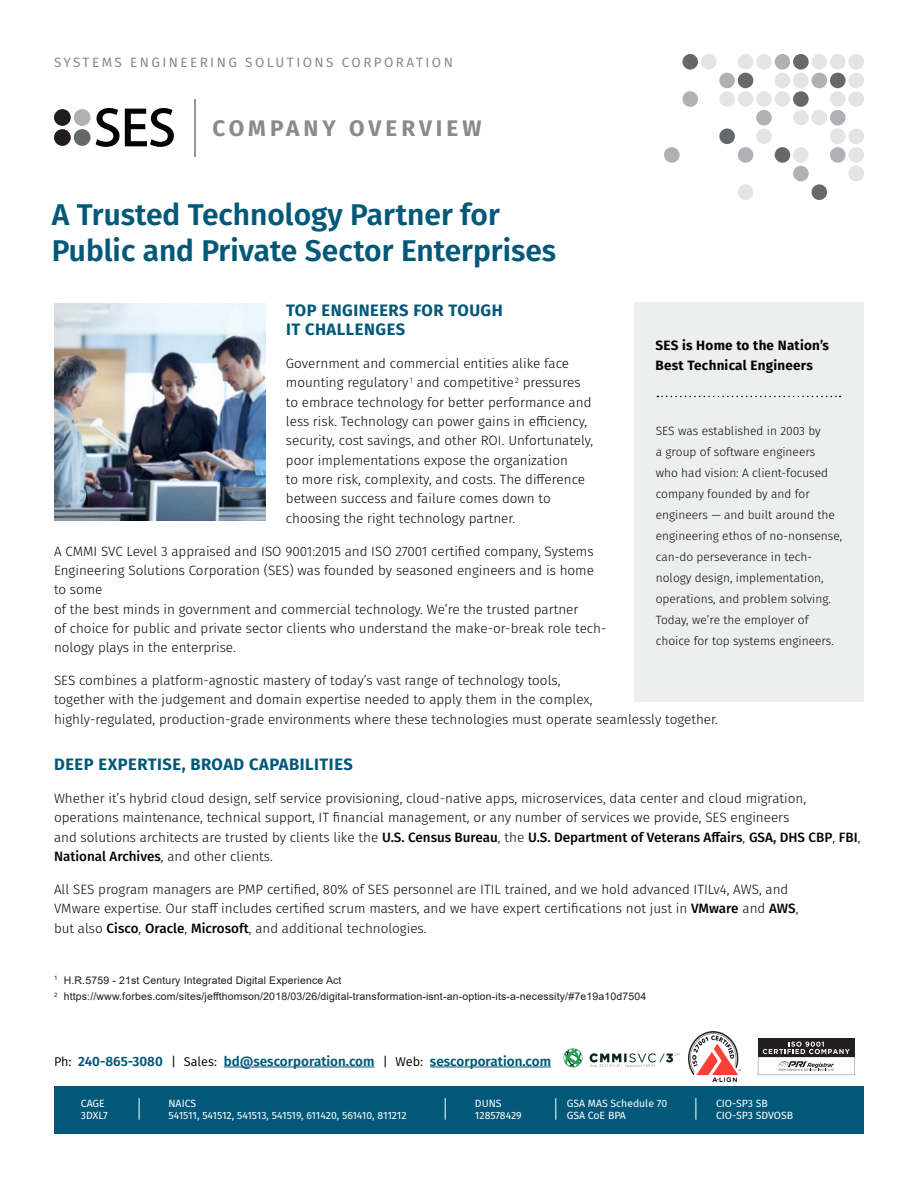
<style>
.page{position:relative;width:918px;height:1188px;background:#fff}
.page>*{position:absolute;margin:0;border:0;box-sizing:border-box;transform-origin:0 0}
.t1{font:600 30px/36px "Fira Sans";color:#015878}
.t2{font:700 22.5px "Fira Sans";letter-spacing:.18em;color:#8a898b}
.Subhead_1{font:700 16.5px/19.4px "Fira Sans";letter-spacing:.03em;color:#015878}
.Body_1{font:300 13.5px/19.4px "Fira Sans";color:#040503}
.t3{font:600 13.5px "Fira Sans";color:#015878}
.t4{font:700 13.5px/19.5px "Fira Sans";letter-spacing:.02em;color:#040503}
.t5{font:13.5px "Fira Sans";letter-spacing:.18em;color:#8a898b}
.Sidebar_Body{font:300 12px/21px "Fira Sans";color:#040503}
.Footnote{font:10.5px "Arial";letter-spacing:.015em;color:#1e1d1d}
.t6{font:10.5px/12px "Fira Sans";color:#fff}
.s1{font-weight:500}
.s2{font-weight:400;font-size:12.75px;color:#040503}
</style>
<div class="page">
<div style="left:775px;top:54px;width:15px;height:16px;background:#b0b0b5;border-radius:50%"></div>
<div style="left:719px;top:73px;width:16px;height:15px;background:#b0b0b5;border-radius:50%"></div>
<div style="left:812px;top:73px;width:15px;height:15px;background:#b0b0b5;border-radius:50%"></div>
<div style="left:682px;top:91px;width:16px;height:16px;background:#b0b0b5;border-radius:50%"></div>
<div style="left:756px;top:110px;width:16px;height:15px;background:#b0b0b5;border-radius:50%"></div>
<div style="left:830px;top:110px;width:16px;height:15px;background:#b0b0b5;border-radius:50%"></div>
<div style="left:664px;top:147px;width:16px;height:16px;background:#b0b0b5;border-radius:50%"></div>
<div style="left:738px;top:147px;width:15px;height:16px;background:#b0b0b5;border-radius:50%"></div>
<div style="left:830px;top:147px;width:16px;height:16px;background:#b0b0b5;border-radius:50%"></div>
<div style="left:793px;top:166px;width:16px;height:15px;background:#b0b0b5;border-radius:50%"></div>
<div style="left:701px;top:54px;width:15px;height:16px;background:#e3e4e4;border-radius:50%"></div>
<div style="left:738px;top:54px;width:15px;height:16px;background:#e3e4e4;border-radius:50%"></div>
<div style="left:756px;top:54px;width:16px;height:16px;background:#e3e4e4;border-radius:50%"></div>
<div style="left:812px;top:54px;width:15px;height:16px;background:#e3e4e4;border-radius:50%"></div>
<div style="left:830px;top:54px;width:16px;height:16px;background:#e3e4e4;border-radius:50%"></div>
<div style="left:848px;top:54px;width:16px;height:16px;background:#e3e4e4;border-radius:50%"></div>
<div style="left:775px;top:73px;width:15px;height:15px;background:#e3e4e4;border-radius:50%"></div>
<div style="left:793px;top:73px;width:16px;height:15px;background:#e3e4e4;border-radius:50%"></div>
<div style="left:848px;top:73px;width:16px;height:15px;background:#e3e4e4;border-radius:50%"></div>
<div style="left:719px;top:91px;width:16px;height:16px;background:#e3e4e4;border-radius:50%"></div>
<div style="left:738px;top:91px;width:15px;height:16px;background:#e3e4e4;border-radius:50%"></div>
<div style="left:756px;top:91px;width:16px;height:16px;background:#e3e4e4;border-radius:50%"></div>
<div style="left:775px;top:91px;width:15px;height:16px;background:#e3e4e4;border-radius:50%"></div>
<div style="left:830px;top:91px;width:16px;height:16px;background:#e3e4e4;border-radius:50%"></div>
<div style="left:848px;top:91px;width:16px;height:16px;background:#e3e4e4;border-radius:50%"></div>
<div style="left:793px;top:110px;width:16px;height:15px;background:#e3e4e4;border-radius:50%"></div>
<div style="left:812px;top:110px;width:15px;height:15px;background:#e3e4e4;border-radius:50%"></div>
<div style="left:756px;top:129px;width:16px;height:15px;background:#e3e4e4;border-radius:50%"></div>
<div style="left:830px;top:129px;width:16px;height:15px;background:#e3e4e4;border-radius:50%"></div>
<div style="left:848px;top:129px;width:16px;height:15px;background:#e3e4e4;border-radius:50%"></div>
<div style="left:793px;top:147px;width:16px;height:16px;background:#e3e4e4;border-radius:50%"></div>
<div style="left:848px;top:147px;width:16px;height:16px;background:#e3e4e4;border-radius:50%"></div>
<div style="left:848px;top:166px;width:16px;height:15px;background:#e3e4e4;border-radius:50%"></div>
<div style="left:738px;top:184px;width:15px;height:16px;background:#e3e4e4;border-radius:50%"></div>
<div style="left:682px;top:54px;width:16px;height:16px;background:#66696b;border-radius:50%"></div>
<div style="left:793px;top:54px;width:16px;height:16px;background:#66696b;border-radius:50%"></div>
<div style="left:738px;top:73px;width:15px;height:15px;background:#66696b;border-radius:50%"></div>
<div style="left:830px;top:73px;width:16px;height:15px;background:#66696b;border-radius:50%"></div>
<div style="left:793px;top:91px;width:16px;height:16px;background:#66696b;border-radius:50%"></div>
<div style="left:719px;top:129px;width:16px;height:15px;background:#66696b;border-radius:50%"></div>
<div style="left:775px;top:147px;width:15px;height:16px;background:#66696b;border-radius:50%"></div>
<div style="left:812px;top:184px;width:15px;height:16px;background:#66696b;border-radius:50%"></div>
<div style="left:634px;top:302px;width:230px;height:399px;background:#edeeee"></div>
<img style="left:54px;top:303px;width:212px;height:218px">
<div style="left:54px;top:109px;width:17px;height:17px;background:#211d1f;border-radius:50%"></div>
<div style="left:74px;top:109px;width:17px;height:17px;background:#b0b0b5;border-radius:50%"></div>
<div style="left:54px;top:129px;width:17px;height:17px;background:#211d1f;border-radius:50%"></div>
<div style="left:74px;top:129px;width:17px;height:17px;background:#66696b;border-radius:50%"></div>
<svg style="left:96px;top:108px;width:23px;height:39px"></svg>
<svg style="left:125px;top:108px;width:49px;height:39px"></svg>
<svg style="left:657px;top:396px;width:183px;height:1px"></svg>
<hr style="left:194px;top:99px;width:2px;height:58px;background:#979597">
<div style="left:54px;top:1086px;width:810px;height:48px;background:#015878"></div>
<svg style="left:139px;top:1098px;width:1px;height:22px"></svg>
<svg style="left:445px;top:1098px;width:1px;height:22px"></svg>
<svg style="left:555px;top:1098px;width:1px;height:22px"></svg>
<svg style="left:696px;top:1098px;width:1px;height:22px"></svg>
<img style="left:563px;top:1048px;width:117px;height:20px">
<div style="left:758px;top:1039px;width:97px;height:18px;background:#231f20"></div>
<svg style="left:758px;top:1042px;width:97px;height:33px"></svg>
<hr style="left:224px;top:1067px;width:151px;height:1px;background:#015878">
<hr style="left:430px;top:1067px;width:121px;height:1px;background:#015878">
<img style="left:689px;top:1031px;width:52px;height:50px">
<p class="t5" style="left:54px;top:52px;width:400px">SYSTEMS ENGINEERING SOLUTIONS CORPORATION</p>
<p class="t2" style="left:212px;top:109px;width:271px">COMPANY OVERVIEW</p>
<p class="t1" style="left:52px;top:194px;width:506px">A Trusted Technology Partner for<br>Public and Private Sector Enterprises</p>
<p class="Subhead_1" style="left:286px;top:299px;width:218px">TOP ENGINEERS FOR TOUGH<br>IT CHALLENGES</p>
<p class="Body_1" style="left:286px;top:353px;width:309px">Government and commercial entities alike face mounting regulatory <sup>1</sup> and competitive <sup>2</sup> pressures to embrace technology for better performance and less risk. Technology can power gains in efficiency, security, cost savings, and other ROI. Unfortunately, poor implementations expose the organization<br>to more risk, complexity, and costs. The difference between success and failure comes down to choosing the right technology partner.</p>
<p class="Body_1" style="left:54px;top:541px;width:554px">A CMMI SVC Level 3 appraised and ISO 9001:2015 and ISO 27001 certified company, Systems Engineering Solutions Corporation (SES) was founded by seasoned engineers and is home to some<br>of the best minds in government and commercial technology. We’re the trusted partner<br>of choice for public and private sector clients who understand the make-or-break role tech&shy;nology plays in the enterprise.</p>
<p class="Body_1" style="left:54px;top:671px;width:665px">SES combines a platform-agnostic mastery of today’s vast range of technology tools,<br>together with the judgement and domain expertise needed to apply them in the complex,<br>highly-regulated, production-grade environments where these technologies must operate seamlessly together.</p>
<p class="Subhead_1" style="left:54px;top:754px;width:300px">DEEP EXPERTISE, BROAD CAPABILITIES</p>
<p class="Body_1" style="left:54px;top:789px;width:808px">Whether it’s hybrid cloud design, self service provisioning, cloud-native apps, microservices, data center and cloud migration, operations maintenance, technical support, IT financial management, or any number of services we provide, SES engineers<br>and solutions architects are trusted by clients like the <span class="s1">U.S. Census Bureau</span>, the <span class="s1">U.S. Department of Veterans Affairs</span>, <span class="s1">GSA, DHS CBP</span>, <span class="s1">FBI</span>, <span class="s1">National Archives</span>, and other clients.</p>
<p class="Body_1" style="left:54px;top:879px;width:746px">All SES program managers are PMP certified, 80% of SES personnel are ITIL trained, and we hold advanced ITILv4, AWS, and<br>VMware expertise. Our staff includes certified scrum masters, and we have expert certifications not just in <span class="s1">VMware</span> and <span class="s1">AWS</span>, but also <span class="s1">Cisco</span>, <span class="s1">Oracle</span>, <span class="s1">Microsoft</span>, and additional technologies.</p>
<p class="t4" style="left:656px;top:335px;width:175px">SES is Home to the Nation’s<br>Best Technical Engineers</p>
<p class="Sidebar_Body" style="left:656px;top:420px;width:188px">SES was established in 2003 by<br>a group of software engineers<br>who had vision: A client-focused company founded by and for engineers — and built around the engineering ethos of no-nonsense, can-do perseverance in tech&shy;nology design, implementation, operations, and problem solving.<br>Today, we’re the employer of choice for top systems engineers.</p>
<p class="Footnote" style="left:54px;top:973px;width:289px"><sup>1</sup> H.R.5759 - 21st Century Integrated Digital Experience Act</p>
<p class="Footnote" style="left:54px;top:989px;width:594px"><sup>2</sup> https://www.forbes.com/sites/jeffthomson/2018/03/26/digital-transformation-isnt-an-option-its-a-necessity/#7e19a10d7504</p>
<p class="t3" style="left:54px;top:1050px;width:499px"><span class="s2">Ph:</span> 240-865-3080 <span class="s2">|</span> <span class="s2">Sales:</span> bd@sescorporation.com <span class="s2">|</span> <span class="s2">Web:</span> sescorporation.com</p>
<p class="t6" style="left:81px;top:1097px;width:29px">CAGE<br>3DXL7</p>
<p class="t6" style="left:168px;top:1097px;width:240px">NAICS<br>541511, 541512, 541513, 541519, 611420, 561410, 811212</p>
<p class="t6" style="left:475px;top:1097px;width:48px">DUNS<br>128578429</p>
<p class="t6" style="left:567px;top:1097px;width:102px">GSA MAS Schedule 70<br>GSA CoE BPA</p>
<p class="t6" style="left:716px;top:1097px;width:79px">CIO-SP3 SB<br>CIO-SP3 SDVOSB</p>
</div>
